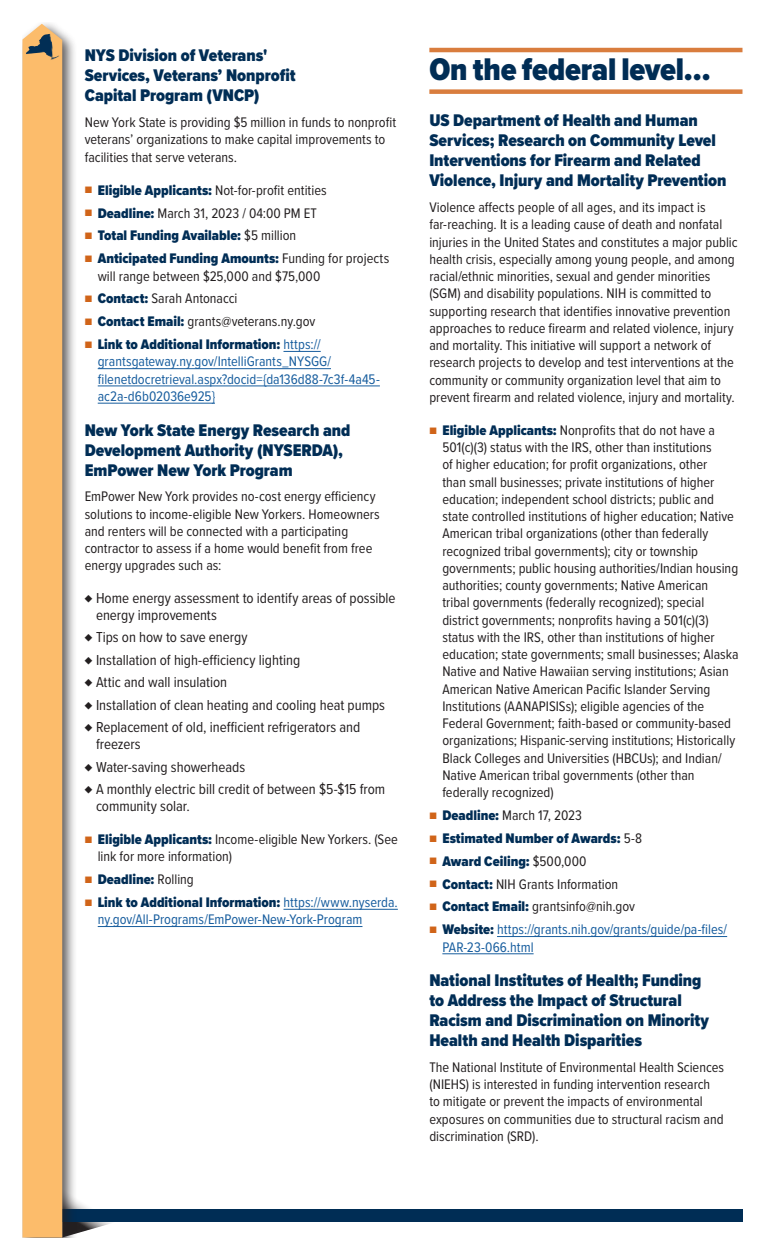
<style>
.page{position:relative;width:765px;height:1260px;background:#fff}
.page>*{position:absolute;margin:0;border:0;box-sizing:border-box;transform-origin:0 0}
.Body_Head_A{font:900 32.5px "Proxima Nova Cond";letter-spacing:-.005em;color:#002d55}
.Body_Head_B{font:900 17.5px/20px "Proxima Nova Cond";color:#002d55}
.t1{font:15px/16.9px "Proxima Nova Cond";color:#231f20}
.Body{font:14.38px/17.2px "Proxima Nova Cond";color:#231f20}
.t2{font:14.38px/17.2px "Proxima Nova Cond";color:#175d9e}
.t3{font:900 14.38px "Proxima Nova Cond";color:#002d55}
.s1{font-size:11.25px;color:#d06419}
.s2{font-weight:900;color:#002d55}
.s3{font-weight:400;font-size:11.25px;color:#d06419}
.s4{font-weight:400;color:#231f20}
</style>
<div class="page">
<svg style="left:77px;top:1201px;width:43px;height:33px"></svg>
<div style="left:37px;top:1210px;width:705px;height:12px;background:#002d55"></div>
<div style="left:22px;top:22px;width:55px;height:1216px;background:#231f20;opacity:.75"></div>
<svg style="left:22px;top:24px;width:40px;height:1213px;background:#f8bd71"></svg>
<svg style="left:41px;top:34px;width:9px;height:4px"></svg>
<hr style="left:283px;top:351px;width:38px;height:1px;background:#175d9e">
<hr style="left:98px;top:368px;width:233px;height:1px;background:#175d9e">
<hr style="left:98px;top:386px;width:282px;height:1px;background:#175d9e">
<hr style="left:98px;top:403px;width:117px;height:1px;background:#175d9e">
<hr style="left:283px;top:909px;width:115px;height:1px;background:#175d9e">
<hr style="left:98px;top:926px;width:264px;height:1px;background:#175d9e">
<hr style="left:429px;top:48px;width:313px;height:4px;background:#d97d3e">
<div style="left:429px;top:89px;width:313px;height:5px;background:#d97d3e"></div>
<hr style="left:497px;top:936px;width:230px;height:1px;background:#175d9e">
<hr style="left:442px;top:953px;width:92px;height:1px;background:#175d9e">
<p class="Body_Head_B" style="left:85px;top:45px;width:212px">NYS Division of Veterans'<br>Services, Veterans’ Nonprofit<br>Capital Program (VNCP)</p>
<p class="Body" style="left:85px;top:113px;width:313px">New York State is providing $5 million in funds to nonprofit veterans’ organizations to make capital improvements to facilities that serve veterans.</p>
<p class="Body" style="left:85px;top:181px;width:243px"><span class="s1">■</span> <span class="s2">Eligible Applicants:</span> Not-for-profit entities</p>
<p class="Body" style="left:85px;top:204px;width:234px"><span class="s1">■</span> <span class="s2">Deadline:</span> March 31, 2023 / 04:00 PM ET</p>
<p class="t3" style="left:85px;top:225px;width:213px"><span class="s3">■</span> Total Funding Available: <span class="s4">$5 million</span></p>
<p class="Body" style="left:98px;top:249px;width:293px;text-indent:-13px"><span class="s1">■</span> <span class="s2">Anticipated Funding Amounts:</span> Funding for projects will range between $25,000 and $75,000</p>
<p class="Body" style="left:85px;top:289px;width:154px"><span class="s1">■</span> <span class="s2">Contact:</span> Sarah Antonacci</p>
<p class="Body" style="left:85px;top:312px;width:232px"><span class="s1">■</span> <span class="s2">Contact Email:</span> grants@veterans.ny.gov</p>
<p class="t2" style="left:98px;top:335px;width:284px;text-indent:-13px"><span class="s1">■</span> <span class="s2">Link to Additional Information:</span> https:// grantsgateway.ny.gov/IntelliGrants_NYSGG/ filenetdocretrieval.aspx?docid={da136d88-7c3f-4a45- ac2a-d6b02036e925}</p>
<p class="Body_Head_B" style="left:85px;top:420px;width:267px">New York State Energy Research and<br>Development Authority (NYSERDA),<br>EmPower New York Program</p>
<p class="Body" style="left:85px;top:487px;width:296px">EmPower New York provides no-cost energy efficiency solutions to income-eligible New Yorkers. Homeowners and renters will be connected with a participating contractor to assess if a home would benefit from free energy upgrades such as:</p>
<p class="t1" style="left:96px;top:589px;width:301px;text-indent:-11px">♦ Home energy assessment to identify areas of possible energy improvements</p>
<p class="t1" style="left:85px;top:628px;width:164px">♦ Tips on how to save energy</p>
<p class="t1" style="left:85px;top:651px;width:217px">♦ Installation of high-efficiency lighting</p>
<p class="t1" style="left:85px;top:673px;width:144px">♦ Attic and wall insulation</p>
<p class="t1" style="left:85px;top:696px;width:302px">♦ Installation of clean heating and cooling heat pumps</p>
<p class="t1" style="left:96px;top:718px;width:266px;text-indent:-11px">♦ Replacement of old, inefficient refrigerators and freezers</p>
<p class="t1" style="left:85px;top:758px;width:162px">♦ Water-saving showerheads</p>
<p class="t1" style="left:96px;top:780px;width:291px;text-indent:-11px">♦ A monthly electric bill credit of between $5-$15 from community solar.</p>
<p class="Body" style="left:98px;top:830px;width:302px;text-indent:-13px"><span class="s1">■</span> <span class="s2">Eligible Applicants:</span> Income-eligible New Yorkers. (See link for more information)</p>
<p class="t3" style="left:85px;top:869px;width:111px"><span class="s3">■</span> Deadline: <span class="s4">Rolling</span></p>
<p class="t2" style="left:98px;top:893px;width:302px;text-indent:-13px"><span class="s1">■</span> <span class="s2">Link to Additional Information:</span> https://www.nyserda. ny.gov/All-Programs/EmPower-New-York-Program</p>
<p class="Body_Head_A" style="left:429px;top:46px;width:283px">On the federal level…</p>
<p class="Body_Head_B" style="left:429px;top:110px;width:299px">US Department of Health and Human Services; Research on Community Level Interventions for Firearm and Related Violence, Injury and Mortality Prevention</p>
<p class="Body" style="left:429px;top:198px;width:310px">Violence affects people of all ages, and its impact is far-reaching. It is a leading cause of death and nonfatal injuries in the United States and constitutes a major public health crisis, especially among young people, and among racial/ethnic minorities, sexual and gender minorities (SGM) and disability populations. NIH is committed to supporting research that identifies innovative prevention approaches to reduce firearm and related violence, injury and mortality. This initiative will support a network of research projects to develop and test interventions at the community or community organization level that aim to prevent firearm and related violence, injury and mortality.</p>
<p class="Body" style="left:442px;top:421px;width:298px;text-indent:-13px"><span class="s1">■</span> <span class="s2">Eligible Applicants:</span> Nonprofits that do not have a 501(c)(3) status with the IRS, other than institutions<br>of higher education; for profit organizations, other<br>than small businesses; private institutions of higher education; independent school districts; public and state controlled institutions of higher education; Native American tribal organizations (other than federally recognized tribal governments); city or township governments; public housing authorities/Indian housing authorities; county governments; Native American tribal governments (federally recognized); special district governments; nonprofits having a 501(c)(3) status with the IRS, other than institutions of higher education; state governments; small businesses; Alaska Native and Native Hawaiian serving institutions; Asian American Native American Pacific Islander Serving Institutions (AANAPISISs); eligible agencies of the Federal Government; faith-based or community-based organizations; Hispanic-serving institutions; Historically Black Colleges and Universities (HBCUs); and Indian/ Native American tribal governments (other than federally recognized)</p>
<p class="Body" style="left:429px;top:806px;width:154px"><span class="s1">■</span> <span class="s2">Deadline:</span> March 17, 2023</p>
<p class="t3" style="left:429px;top:827px;width:214px"><span class="s3">■</span> Estimated Number of Awards: <span class="s4">5-8</span></p>
<p class="t3" style="left:429px;top:850px;width:159px"><span class="s3">■</span> Award Ceiling: <span class="s4">$500,000</span></p>
<p class="Body" style="left:429px;top:875px;width:190px"><span class="s1">■</span> <span class="s2">Contact:</span> NIH Grants Information</p>
<p class="Body" style="left:429px;top:897px;width:207px"><span class="s1">■</span> <span class="s2">Contact Email:</span> grantsinfo@nih.gov</p>
<p class="t2" style="left:442px;top:920px;width:286px;text-indent:-13px"><span class="s1">■</span> <span class="s2">Website:</span> https://grants.nih.gov/grants/guide/pa-files/<br>PAR-23-066.html</p>
<p class="Body_Head_B" style="left:429px;top:970px;width:281px">National Institutes of Health; Funding to Address the Impact of Structural Racism and Discrimination on Minority Health and Health Disparities</p>
<p class="Body" style="left:429px;top:1058px;width:296px">The National Institute of Environmental Health Sciences (NIEHS) is interested in funding intervention research to mitigate or prevent the impacts of environmental exposures on communities due to structural racism and discrimination (SRD).</p>
</div>
